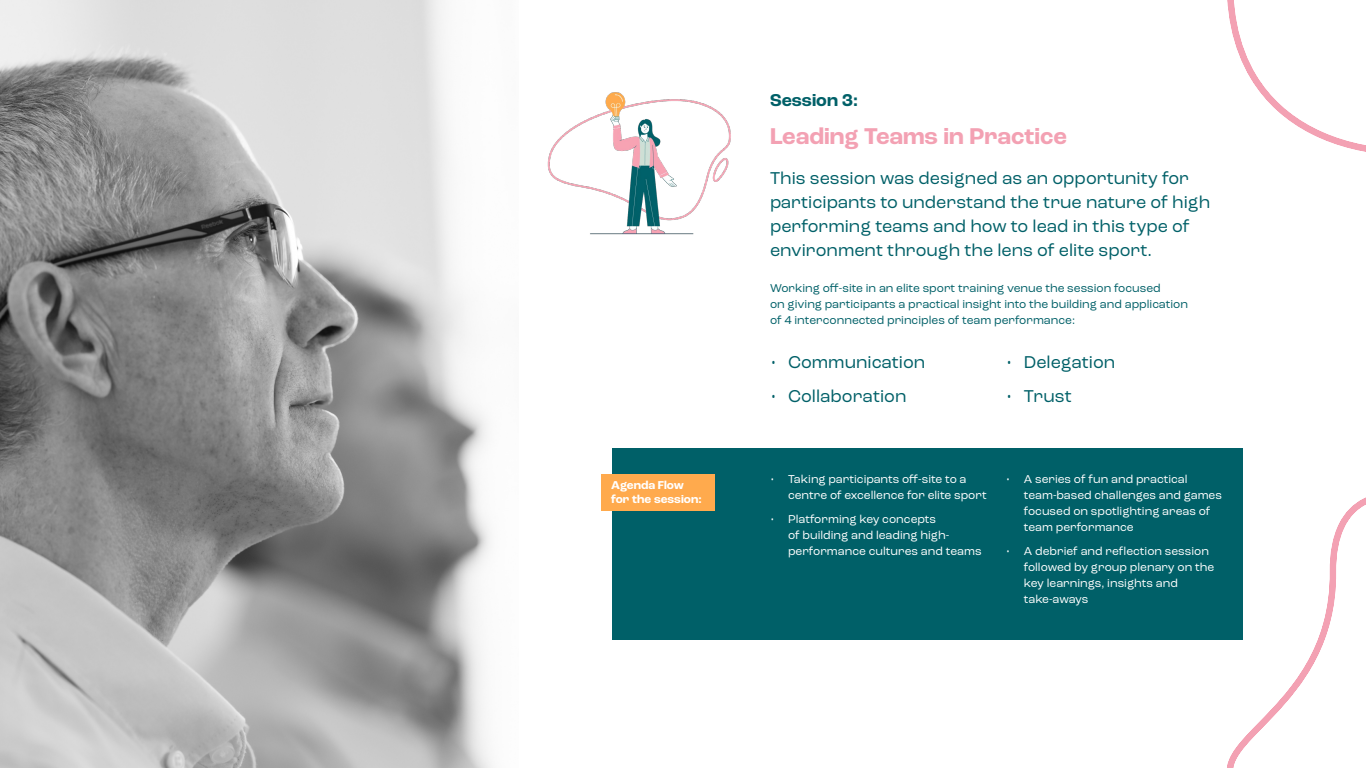
<style>
.page{position:relative;width:1366px;height:768px;background:#fff}
.page>*{position:absolute;margin:0;border:0;box-sizing:border-box;transform-origin:0 0}
.t1{font:700 24px "Roc Grotesk";color:#f3a1b3}
.t2{font:18px/24px "Roc Grotesk";color:#006068}
.t3{font:700 18px "Roc Grotesk";color:#006068}
.t4{font:12px/16px "Roc Grotesk";color:#fff}
.t5{font:12px/16px "Roc Grotesk";color:#006068}
.t6{font:700 12px/14px "Roc Grotesk";color:#fff}
</style>
<div class="page">
<svg style="left:1227px;top:0;width:139px;height:152px"></svg>
<svg style="left:1227px;top:497px;width:139px;height:271px"></svg>
<img style="left:0;top:0;width:493px;height:768px">
<div style="left:612px;top:448px;width:631px;height:192px;background:#006068"></div>
<div style="left:601px;top:474px;width:114px;height:37px;background:#ffaa4d"></div>
<img style="left:547px;top:92px;width:184px;height:143px">
<h2 class="t3" style="left:770px;top:89px;width:89px">Session 3:</h2>
<h1 class="t1" style="left:770px;top:121px;width:298px">Leading Teams in Practice</h1>
<h2 class="t2" style="left:770px;top:166px;width:442px">This session was designed as an opportunity for participants to understand the true nature of high performing teams and how to lead in this type of environment through the lens of elite sport.</h2>
<p class="t5" style="left:770px;top:280px;width:420px">Working off-site in an elite sport training venue the session focused<br>on giving participants a practical insight into the building and application of 4 interconnected principles of team performance:</p>
<h2 class="t2" style="left:770px;top:350px;width:157px">• Communication</h2>
<h2 class="t2" style="left:770px;top:384px;width:138px">• Collaboration</h2>
<h2 class="t2" style="left:1006px;top:350px;width:111px">• Delegation</h2>
<h2 class="t2" style="left:1006px;top:384px;width:67px">• Trust</h2>
<p class="t6" style="left:611px;top:478px;width:92px">Agenda Flow for the session:</p>
<p class="t4" style="left:788px;top:471px;width:200px;text-indent:-18px">• Taking participants off-site to a centre of excellence for elite sport</p>
<p class="t4" style="left:788px;top:511px;width:195px;text-indent:-18px">• Platforming key concepts<br>of building and leading high&shy;performance cultures and teams</p>
<p class="t4" style="left:1024px;top:471px;width:200px;text-indent:-18px">• A series of fun and practical team-based challenges and games focused on spotlighting areas of team performance</p>
<p class="t4" style="left:1024px;top:543px;width:192px;text-indent:-18px">• A debrief and reflection session followed by group plenary on the key learnings, insights and take-aways</p>
</div>
